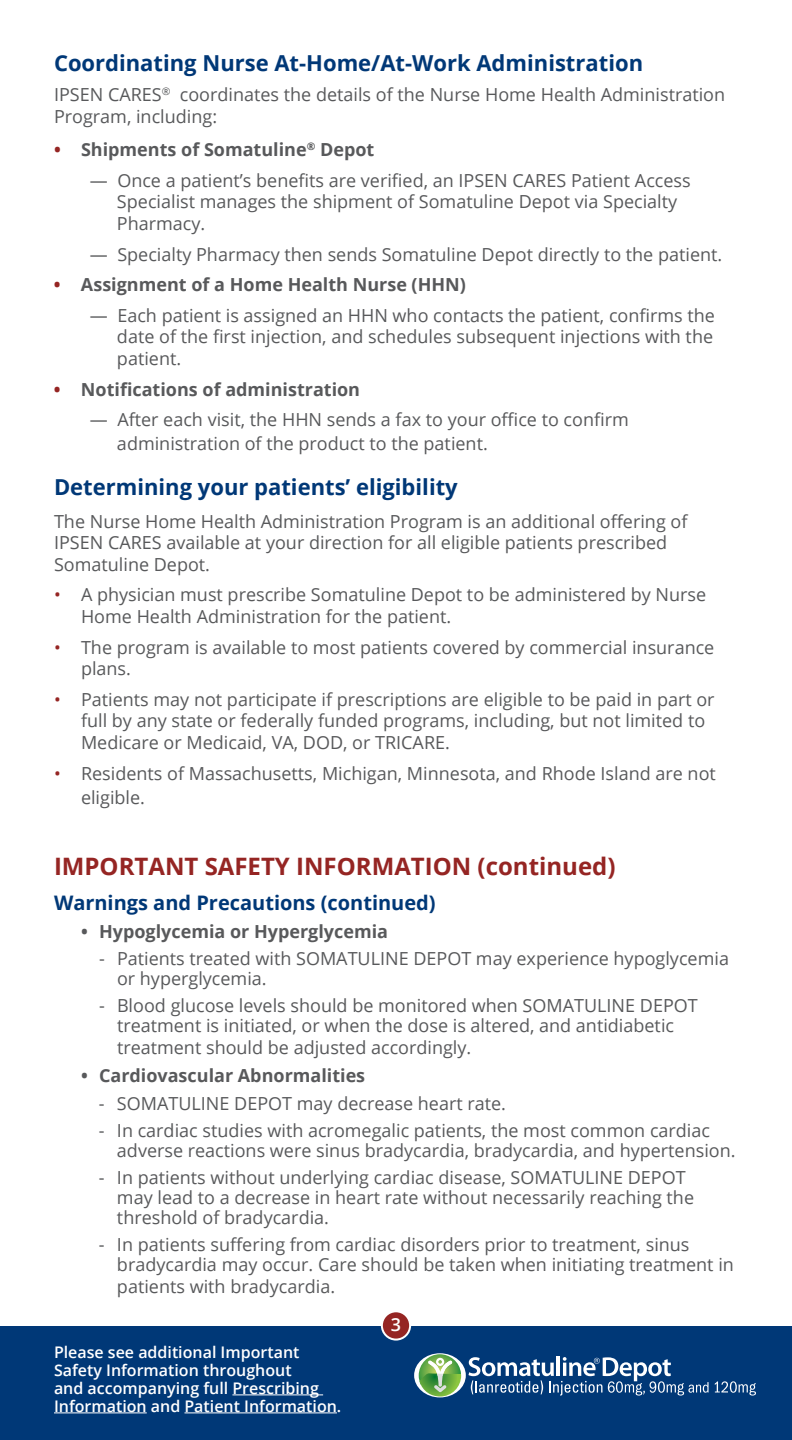
<style>
.page{position:relative;width:792px;height:1440px;background:#fff}
.page>*{position:absolute;margin:0;border:0;box-sizing:border-box;transform-origin:0 0}
.t1{font:700 24px "Open Sans";color:#952523}
.t2{font:700 22px "Open Sans";color:#003877}
.t3{font:700 20px "Open Sans";color:#003877}
.t4{font:18px/21.6px "Open Sans";color:#58595b}
.t5{font:700 18px "Open Sans";color:#58595b}
.t6{font:600 18px "Open Sans";color:#fff}
.t7{font:600 16px/18px "Open Sans";color:#fff}
.s1{color:#952523}
</style>
<div class="page">
<div style="left:0;top:1326px;width:792px;height:114px;background:#003877"></div>
<div style="left:382px;top:1311px;width:28px;height:29px;background:#952523;border-radius:50%"></div>
<div style="left:381px;top:1310px;width:30px;height:31px;border:2px solid #fff;border-radius:50%"></div>
<svg style="left:715px;top:1381px;width:41px;height:15px"></svg>
<svg style="left:468px;top:1357px;width:241px;height:39px"></svg>
<svg style="left:414px;top:1353px;width:52px;height:44px"></svg>
<svg style="left:419px;top:1354px;width:42px;height:43px;background:#7fb176"></svg>
<hr style="left:232px;top:1394px;width:91px;height:1px;background:#fff">
<hr style="left:54px;top:1412px;width:93px;height:1px;background:#fff">
<hr style="left:184px;top:1412px;width:153px;height:1px;background:#fff">
<p class="t2" style="left:54px;top:47px;width:591px">Coordinating Nurse At-Home/At-Work Administration</p>
<p class="t4" style="left:54px;top:84px;width:673px">IPSEN CARES<sup>®</sup> coordinates the details of the Nurse Home Health Administration<br>Program, including:</p>
<p class="t5" style="left:54px;top:137px;width:322px"><span class="s1">•</span> Shipments of Somatuline<sup>®</sup> Depot</p>
<p class="t4" style="left:117px;top:169px;width:575px;text-indent:-27px">— Once a patient’s benefits are verified, an IPSEN CARES Patient Access<br>Specialist manages the shipment of Somatuline Depot via Specialty<br>Pharmacy.</p>
<p class="t4" style="left:90px;top:243px;width:634px">— Specialty Pharmacy then sends Somatuline Depot directly to the patient.</p>
<p class="t5" style="left:54px;top:272px;width:414px"><span class="s1">•</span> Assignment of a Home Health Nurse (HHN)</p>
<p class="t4" style="left:117px;top:304px;width:600px;text-align:justify;text-indent:-27px">— Each patient is assigned an HHN who contacts the patient, confirms the date of the first injection, and schedules subsequent injections with the patient.</p>
<p class="t5" style="left:54px;top:376px;width:308px"><span class="s1">•</span> Notifications of administration</p>
<p class="t4" style="left:117px;top:407px;width:513px;line-height:24px;text-indent:-27px">— After each visit, the HHN sends a fax to your office to confirm administration of the product to the patient.</p>
<p class="t2" style="left:54px;top:471px;width:405px">Determining your patients’ eligibility</p>
<p class="t4" style="left:54px;top:510px;width:635px">The Nurse Home Health Administration Program is an additional offering of<br>IPSEN CARES available at your direction for all eligible patients prescribed<br>Somatuline Depot.</p>
<p class="t4" style="left:81px;top:584px;width:627px;text-indent:-27px"><span class="s1">•</span> A physician must prescribe Somatuline Depot to be administered by Nurse<br>Home Health Administration for the patient.</p>
<p class="t4" style="left:81px;top:636px;width:635px;text-indent:-27px"><span class="s1">•</span> The program is available to most patients covered by commercial insurance plans.</p>
<p class="t4" style="left:81px;top:688px;width:635px;text-indent:-27px"><span class="s1">•</span> Patients may not participate if prescriptions are eligible to be paid in part or full by any state or federally funded programs, including, but not limited to<br>Medicare or Medicaid, VA, DOD, or TRICARE.</p>
<p class="t4" style="left:81px;top:761px;width:636px;line-height:24px;text-indent:-27px"><span class="s1">•</span> Residents of Massachusetts, Michigan, Minnesota, and Rhode Island are not eligible.</p>
<h1 class="t1" style="left:54px;top:850px;width:563px">IMPORTANT SAFETY INFORMATION (continued)</h1>
<p class="t3" style="left:54px;top:889px;width:383px">Warnings and Precautions (continued)</p>
<p class="t5" style="left:81px;top:918px;width:309px">• Hypoglycemia or Hyperglycemia</p>
<p class="t4" style="left:117px;top:948px;width:614px;line-height:20px;text-indent:-18px">- Patients treated with SOMATULINE DEPOT may experience hypoglycemia or hyperglycemia.</p>
<p class="t4" style="left:117px;top:995px;width:582px;line-height:20.8px;text-indent:-18px">- Blood glucose levels should be monitored when SOMATULINE DEPOT treatment is initiated, or when the dose is altered, and antidiabetic treatment should be adjusted accordingly.</p>
<p class="t5" style="left:81px;top:1063px;width:286px">• Cardiovascular Abnormalities</p>
<p class="t4" style="left:99px;top:1092px;width:408px">- SOMATULINE DEPOT may decrease heart rate.</p>
<p class="t4" style="left:117px;top:1120px;width:620px;line-height:20px;text-indent:-18px">- In cardiac studies with acromegalic patients, the most common cardiac adverse reactions were sinus bradycardia, bradycardia, and hypertension.</p>
<p class="t4" style="left:117px;top:1167px;width:579px;line-height:20px;text-indent:-18px">- In patients without underlying cardiac disease, SOMATULINE DEPOT may lead to a decrease in heart rate without necessarily reaching the threshold of bradycardia.</p>
<p class="t4" style="left:117px;top:1234px;width:618px;line-height:20.8px;text-indent:-18px">- In patients suffering from cardiac disorders prior to treatment, sinus bradycardia may occur. Care should be taken when initiating treatment in patients with bradycardia.</p>
<p class="t7" style="left:54px;top:1343px;width:289px">Please see additional Important Safety Information throughout<br>and accompanying full Prescribing Information and Patient Information.</p>
<p class="t6" style="left:391px;top:1312px;width:12px">3</p>
</div>
